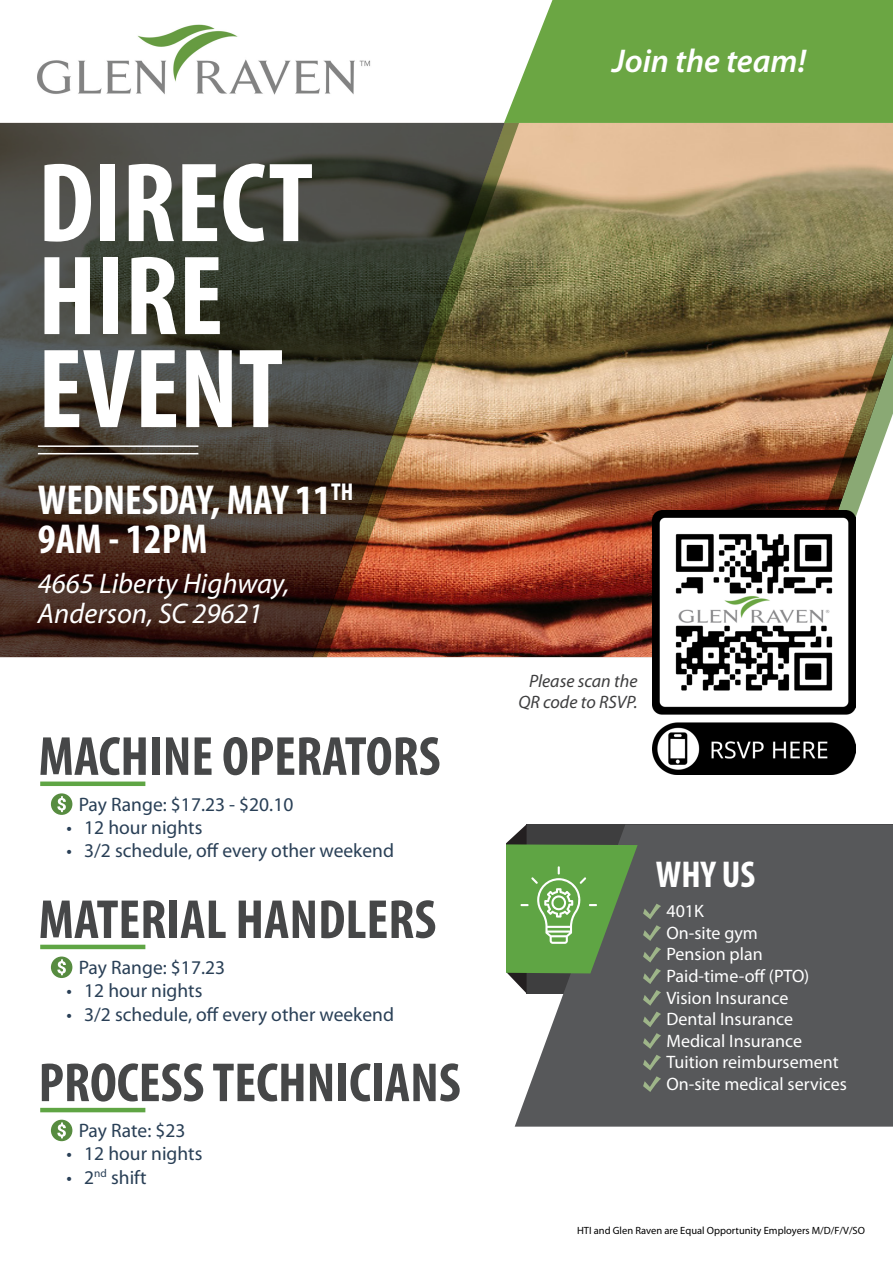
<style>
.page{position:relative;width:893px;height:1263px;background:#fff}
.page>*{position:absolute;margin:0;border:0;box-sizing:border-box;transform-origin:0 0}
.Slogan{font:700 condensed 114px "Myriad Pro";color:#fff}
.Section_Title__Color{font:700 condensed 55.5px "Myriad Pro";color:#464748}
.Service_Text{font:700 condensed 42px "Myriad Pro";color:#fff}
.Service_Title{font:700 condensed 37.5px "Myriad Pro";color:#fff}
.Section_Title__Color-2{font:italic 600 33px "Myriad Pro";color:#fff}
.Contact{font:italic 28.5px "Myriad Pro";color:#fff}
.Section_Text{font:19.5px "Myriad Pro";color:#293f56}
.Section_Text-2{font:18px "Myriad Pro";color:#fff}
.Section_Text-3{font:italic 18px "Myriad Pro";color:#3e3e3f}
.t1{font:10.5px "Myriad Pro";color:#000}
</style>
<div class="page">
<img style="left:519px;top:123px;width:252px;height:534px">
<div style="left:515px;top:824px;width:378px;height:303px;background:#57585a"></div>
<svg style="left:504px;top:0;width:389px;height:123px;background:#74ab4e"></svg>
<svg style="left:0;top:123px;width:312px;height:534px;background:#413930"></svg>
<img style="left:312px;top:123px;width:207px;height:534px">
<img style="left:771px;top:123px;width:122px;height:393px">
<hr style="left:38px;top:445px;width:160px;height:2px;background:#fff">
<hr style="left:38px;top:453px;width:160px;height:1px;background:#fff">
<div style="left:40px;top:781px;width:105px;height:5px;background:#5fa544"></div>
<svg style="left:51px;top:793px;width:21px;height:22px"></svg>
<hr style="left:40px;top:1108px;width:105px;height:4px;background:#5fa544">
<svg style="left:51px;top:1120px;width:21px;height:21px"></svg>
<hr style="left:40px;top:945px;width:105px;height:4px;background:#5fa544">
<svg style="left:51px;top:956px;width:21px;height:22px"></svg>
<img style="left:37px;top:24px;width:334px;height:71px">
<img style="left:652px;top:510px;width:204px;height:265px">
<svg style="left:643px;top:1033px;width:18px;height:16px"></svg>
<svg style="left:506px;top:824px;width:155px;height:203px;background:#68855d"></svg>
<svg style="left:643px;top:1055px;width:18px;height:15px"></svg>
<svg style="left:643px;top:1076px;width:18px;height:16px"></svg>
<p class="Slogan" style="left:38px;top:132px;width:277px">DIRECT</p>
<p class="Slogan" style="left:38px;top:225px;width:187px">HIRE</p>
<p class="Slogan" style="left:38px;top:318px;width:247px">EVENT</p>
<p class="Service_Text" style="left:38px;top:474px;width:317px">WEDNESDAY, MAY 11<sup>TH</sup></p>
<p class="Service_Text" style="left:38px;top:513px;width:171px">9AM - 12PM</p>
<p class="Contact" style="left:38px;top:566px;width:253px">4665 Liberty Highway,</p>
<p class="Contact" style="left:38px;top:596px;width:226px">Anderson, SC 29621</p>
<p class="Section_Title__Color" style="left:39px;top:722px;width:403px">MACHINE OPERATORS</p>
<p class="Section_Text" style="left:79px;top:792px;width:216px">Pay Range: $17.23 - $20.10</p>
<p class="Section_Text" style="left:66px;top:815px;width:138px">• 12 hour nights</p>
<p class="Section_Text" style="left:66px;top:839px;width:329px">• 3/2 schedule, off every other weekend</p>
<p class="Section_Title__Color" style="left:39px;top:885px;width:399px">MATERIAL HANDLERS</p>
<p class="Section_Text" style="left:79px;top:955px;width:148px">Pay Range: $17.23</p>
<p class="Section_Text" style="left:66px;top:979px;width:138px">• 12 hour nights</p>
<p class="Section_Text" style="left:66px;top:1002px;width:329px">• 3/2 schedule, off every other weekend</p>
<p class="Section_Title__Color" style="left:39px;top:1048px;width:424px">PROCESS TECHNICIANS</p>
<p class="Section_Text" style="left:79px;top:1118px;width:108px">Pay Rate: $23</p>
<p class="Section_Text" style="left:66px;top:1142px;width:138px">• 12 hour nights</p>
<p class="Section_Text" style="left:66px;top:1165px;width:82px">• 2<sup>nd</sup> shift</p>
<p class="Section_Title__Color-2" style="left:612px;top:40px;width:195px">Join the team!</p>
<p class="Section_Text-3" style="left:529px;top:670px;width:110px">Please scan the</p>
<p class="Section_Text-3" style="left:518px;top:691px;width:121px">QR code to RSVP.</p>
<p class="Service_Title" style="left:656px;top:851px;width:101px">WHY US</p>
<p class="Section_Text-2" style="left:666px;top:900px;width:39px">401K</p>
<p class="Section_Text-2" style="left:666px;top:922px;width:93px">On-site gym</p>
<p class="Section_Text-2" style="left:666px;top:943px;width:98px">Pension plan</p>
<p class="Section_Text-2" style="left:666px;top:965px;width:144px">Paid-time-off (PTO)</p>
<p class="Section_Text-2" style="left:666px;top:986px;width:123px">Vision Insurance</p>
<p class="Section_Text-2" style="left:666px;top:1008px;width:128px">Dental Insurance</p>
<p class="Section_Text-2" style="left:666px;top:1030px;width:137px">Medical Insurance</p>
<p class="Section_Text-2" style="left:666px;top:1051px;width:174px">Tuition reimbursement</p>
<p class="Section_Text-2" style="left:666px;top:1073px;width:182px">On-site medical services</p>
<p class="t1" style="left:577px;top:1223px;width:290px">HTI and Glen Raven are Equal Opportunity Employers M/D/F/V/SO</p>
</div>
